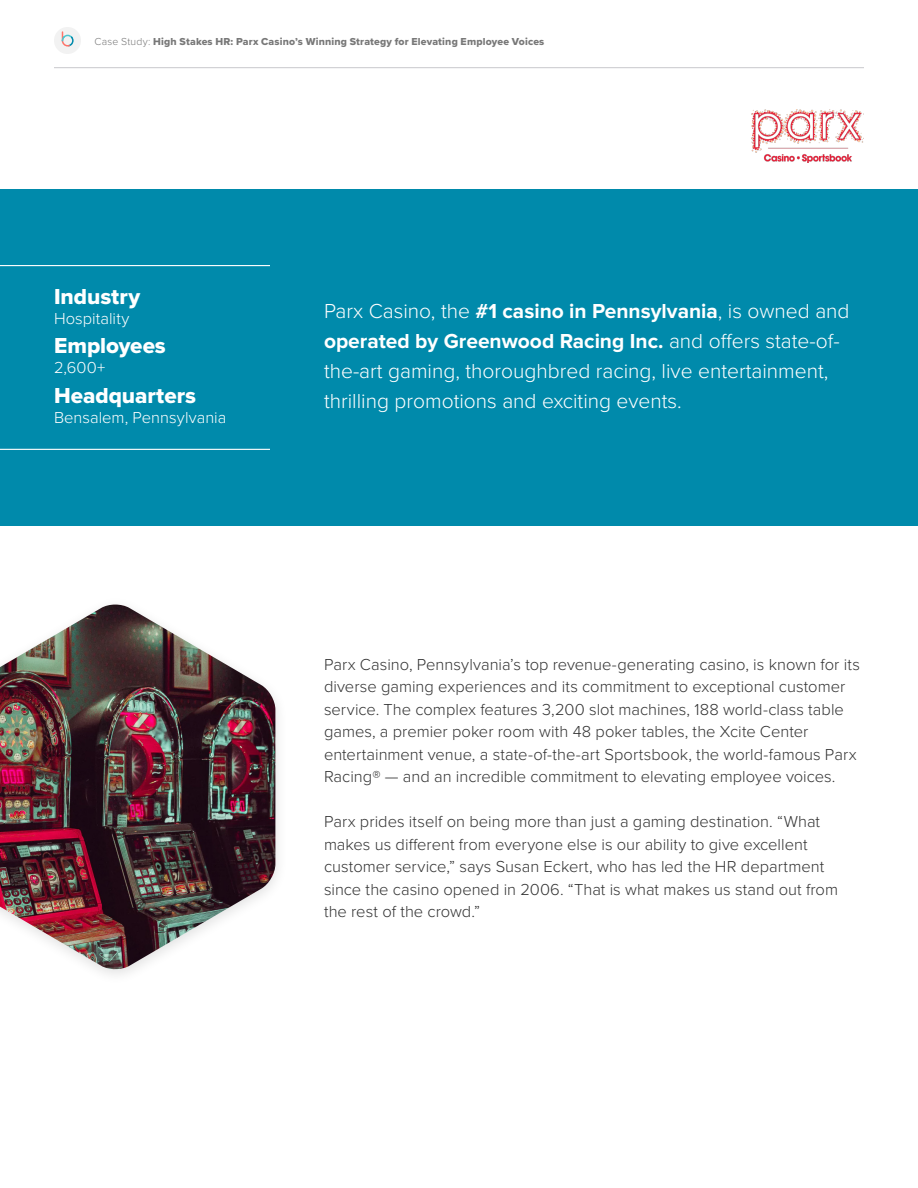
<style>
.page{position:relative;width:918px;height:1188px;background:#fff}
.page>*{position:absolute;margin:0;border:0;box-sizing:border-box;transform-origin:0 0}
.t1{font:22.5px "Proxima Nova Extrabld";color:#fff}
.t2{font:300 21px/30px "Proxima Nova";color:#fff}
.t3{font:300 16.5px/22.5px "Proxima Nova";color:#333}
.t4{font:300 16.5px "Proxima Nova";color:#fff}
.t5{font:10.5px "Proxima Nova Extrabld";letter-spacing:.015em;color:#787878}
.s1{font-family:"Proxima Nova";font-weight:300}
.s2{font-weight:700}
</style>
<div class="page">
<div style="left:54px;top:27px;width:27px;height:27px;background:#f2f2f2;border-radius:50%"></div>
<svg style="left:62px;top:31px;width:12px;height:16px"></svg>
<hr style="left:54px;top:67px;width:810px;height:1px;background:#c8c8cc">
<div style="left:0;top:189px;width:918px;height:336px;background:#008aab"></div>
<hr style="left:0;top:449px;width:270px;height:1px;background:#fff">
<hr style="left:0;top:265px;width:270px;height:1px;background:#fff">
<img style="left:0;top:605px;width:275px;height:365px">
<img style="left:751px;top:110px;width:113px;height:52px">
<p class="t5" style="left:94px;top:33px;width:451px"><span class="s1">Case Study:</span> High Stakes HR: Parx Casino’s Winning Strategy for Elevating Employee Voices</p>
<h1 class="t1" style="left:54px;top:280px;width:88px">Industry</h1>
<p class="t4" style="left:54px;top:306px;width:77px">Hospitality</p>
<h1 class="t1" style="left:54px;top:329px;width:113px">Employees</h1>
<p class="t4" style="left:54px;top:355px;width:53px">2,600+</p>
<h1 class="t1" style="left:54px;top:378px;width:144px">Headquarters</h1>
<p class="t4" style="left:54px;top:405px;width:174px">Bensalem, Pennsylvania</p>
<p class="t2" style="left:324px;top:295px;width:527px">Parx Casino, the <span class="s2">#1 casino in Pennsylvania</span>, is owned and <span class="s2">operated by Greenwood Racing Inc.</span> and offers state-of&shy;the-art gaming, thoroughbred racing, live entertainment, thrilling promotions and exciting events.</p>
<p class="t3" style="left:324px;top:652px;width:537px">Parx Casino, Pennsylvania’s top revenue-generating casino, is known for its diverse gaming experiences and its commitment to exceptional customer service. The complex features 3,200 slot machines, 188 world-class table games, a premier poker room with 48 poker tables, the Xcite Center entertainment venue, a state-of-the-art Sportsbook, the world-famous Parx Racing® — and an incredible commitment to elevating employee voices.</p>
<p class="t3" style="left:324px;top:810px;width:516px">Parx prides itself on being more than just a gaming destination. “What makes us different from everyone else is our ability to give excellent customer service,” says Susan Eckert, who has led the HR department since the casino opened in 2006. “That is what makes us stand out from the rest of the crowd.”</p>
</div>
